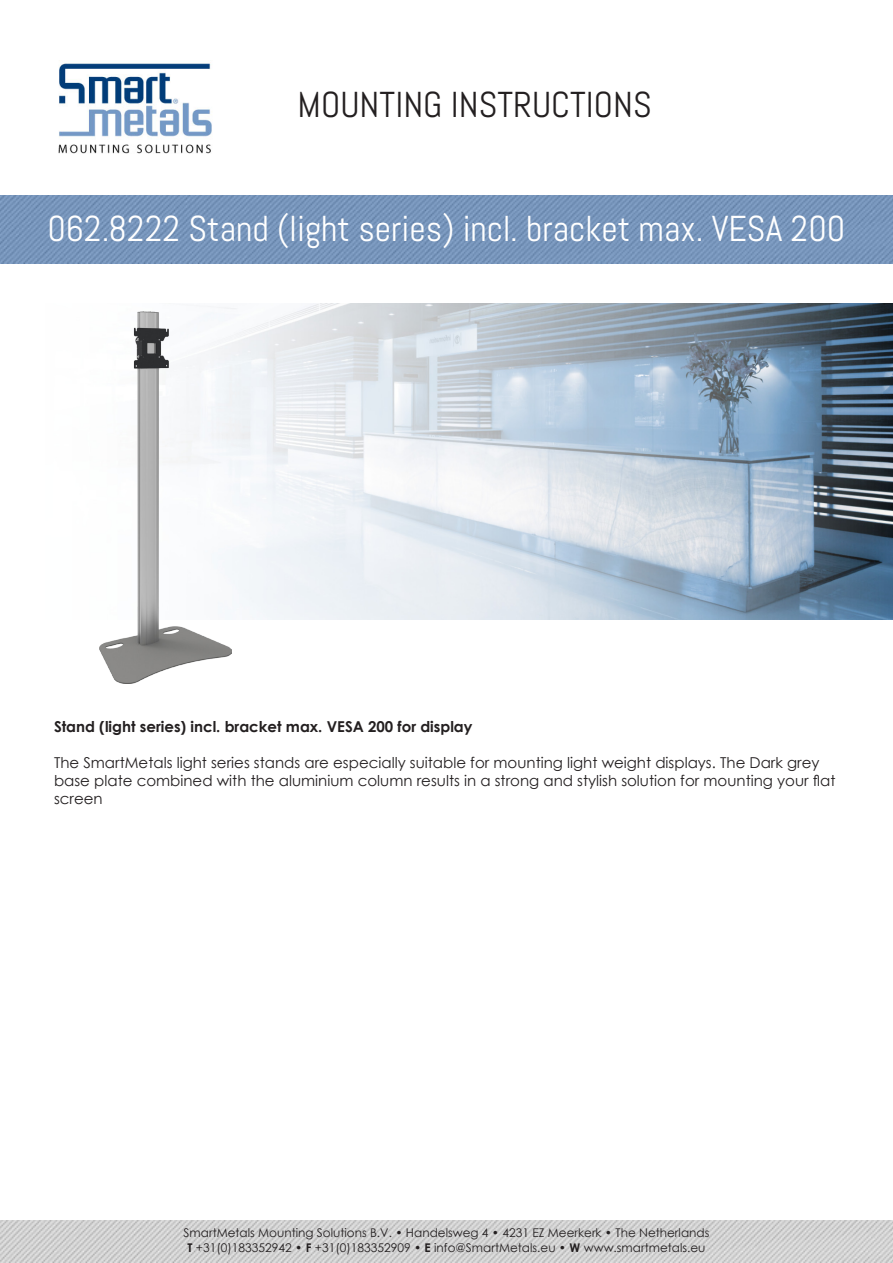
<style>
.page{position:relative;width:893px;height:1263px;background:#fff}
.page>*{position:absolute;margin:0;border:0;box-sizing:border-box;transform-origin:0 0}
.t1{font:36px "Abel";color:#fff}
.t2{font:36px "Abel";color:#231f20}
.t3{font:15px/18px "Century Gothic";color:#231f20}
.t4{font:700 15px "Century Gothic";color:#231f20}
.t5{font:12px "Century Gothic";color:#231f20}
.s1{font-weight:700}
</style>
<div class="page">
<img style="left:0;top:196px;width:893px;height:68px">
<img style="left:58px;top:63px;width:154px;height:91px">
<img style="left:0;top:1220px;width:893px;height:43px">
<img style="left:138px;top:303px;width:755px;height:316px">
<img style="left:99px;top:312px;width:133px;height:372px">
<p class="t2" style="left:298px;top:81px;width:356px">MOUNTING INSTRUCTIONS</p>
<p class="t1" style="left:48px;top:206px;width:799px">062.8222 Stand (light series) incl. bracket max. VESA 200</p>
<p class="t4" style="left:54px;top:715px;width:420px">Stand (light series) incl. bracket max. VESA 200 for display</p>
<p class="t3" style="left:54px;top:753px;width:783px">The SmartMetals light series stands are especially suitable for mounting light weight displays. The Dark grey base plate combined with the aluminium column results in a strong and stylish solution for mounting your flat screen</p>
<p class="t5" style="left:184px;top:1224px;width:527px">SmartMetals Mounting Solutions B.V. • Handelsweg 4 • 4231 EZ Meerkerk • The Netherlands</p>
<p class="t5" style="left:187px;top:1239px;width:520px"><span class="s1">T</span> +31(0)183352942 • <span class="s1">F</span> +31(0)183352909 • <span class="s1">E</span> info@SmartMetals.eu • <span class="s1">W</span> www.smartmetals.eu</p>
</div>
